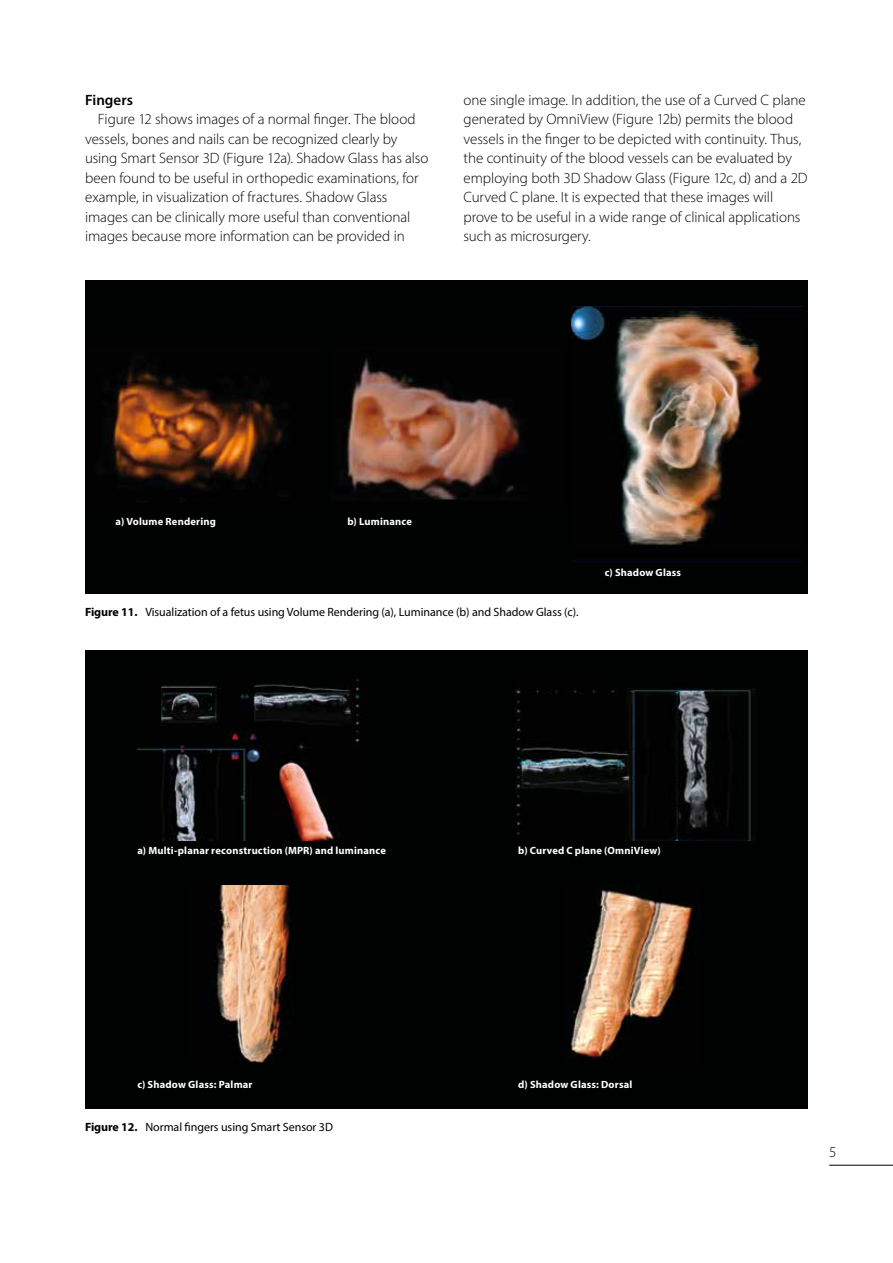
<style>
.page{position:relative;width:893px;height:1263px;background:#fff}
.page>*{position:absolute;margin:0;border:0;box-sizing:border-box;transform-origin:0 0}
.t1{font:300 15px/19.5px "Myriad Pro";letter-spacing:-.005em;color:#000}
.t2{font:600 15px "Myriad Pro";letter-spacing:.005em;color:#000}
.t3{font:12px "Myriad Pro";letter-spacing:-.005em;color:#000}
.t4{font:700 10.5px "Myriad Pro";letter-spacing:.02em;color:#fff}
.s1{font-weight:700}
</style>
<div class="page">
<div style="left:85px;top:280px;width:723px;height:314px;background:#000202"></div>
<div style="left:85px;top:651px;width:723px;height:458px;background:#000202"></div>
<hr style="left:829px;top:1165px;width:64px;height:1px;background:#000">
<img style="left:110px;top:366px;width:173px;height:137px">
<img style="left:571px;top:307px;width:231px;height:239px">
<img style="left:343px;top:358px;width:177px;height:142px">
<img style="left:516px;top:688px;width:239px;height:152px">
<img style="left:137px;top:679px;width:223px;height:161px">
<img style="left:215px;top:886px;width:76px;height:176px">
<img style="left:570px;top:889px;width:124px;height:169px">
<p class="t2" style="left:85px;top:90px;width:50px">Fingers</p>
<p class="t1" style="left:85px;top:109px;width:345px;text-indent:13px">Figure 12 shows images of a normal finger. The blood vessels, bones and nails can be recognized clearly by using Smart Sensor 3D (Figure 12a). Shadow Glass has also been found to be useful in orthopedic examinations, for example, in visualization of fractures. Shadow Glass images can be clinically more useful than conventional images because more information can be provided in</p>
<p class="t1" style="left:463px;top:90px;width:345px">one single image. In addition, the use of a Curved C plane generated by OmniView (Figure 12b) permits the blood vessels in the finger to be depicted with continuity. Thus, the continuity of the blood vessels can be evaluated by employing both 3D Shadow Glass (Figure 12c, d) and a 2D Curved C plane. It is expected that these images will prove to be useful in a wide range of clinical applications such as microsurgery.</p>
<p class="t4" style="left:116px;top:515px;width:102px">a) Volume Rendering</p>
<p class="t4" style="left:347px;top:515px;width:66px">b) Luminance</p>
<p class="t3" style="left:85px;top:604px;width:495px"><span class="s1">Figure 11.</span> Visualization of a fetus using Volume Rendering (a), Luminance (b) and Shadow Glass (c).</p>
<p class="t4" style="left:605px;top:566px;width:78px">c) Shadow Glass</p>
<p class="t4" style="left:137px;top:844px;width:250px">a) Multi-planar reconstruction (MPR) and luminance</p>
<p class="t4" style="left:137px;top:1077px;width:117px">c) Shadow Glass: Palmar</p>
<p class="t3" style="left:85px;top:1119px;width:249px"><span class="s1">Figure 12.</span> Normal fingers using Smart Sensor 3D</p>
<p class="t4" style="left:518px;top:844px;width:144px">b) Curved C plane (OmniView)</p>
<p class="t4" style="left:518px;top:1077px;width:116px">d) Shadow Glass: Dorsal</p>
<p class="t1" style="left:829px;top:1142px;width:9px">5</p>
</div>
